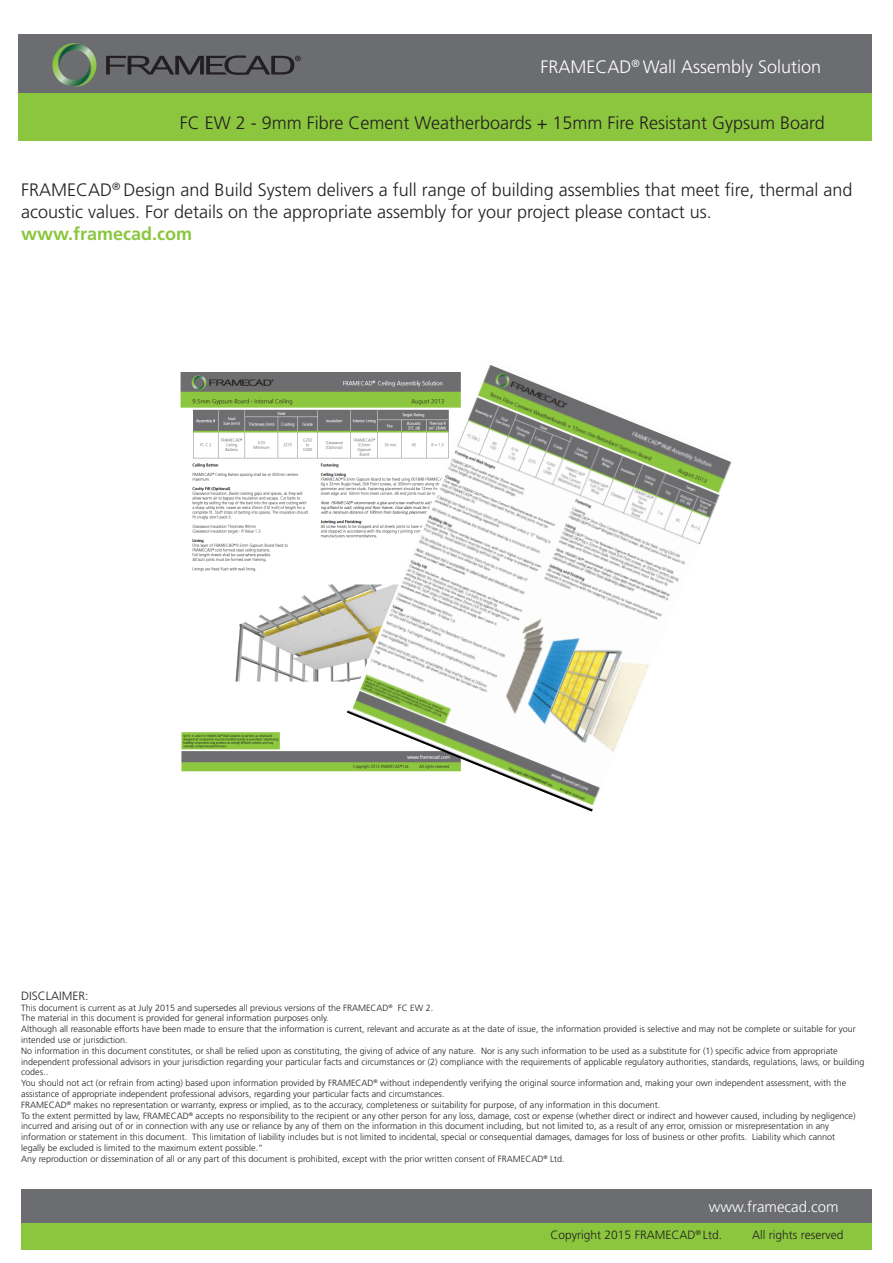
<style>
.page{position:relative;width:893px;height:1263px;background:#fff}
.page>*{position:absolute;margin:0;border:0;box-sizing:border-box;transform-origin:0 0}
.t1{font:300 18px/21.6px "Frutiger LT Std";color:#231f20}
.t2{font:300 18px "Frutiger LT Std";color:#fff}
.t3{font:700 18px "Frutiger LT Std";color:#8bc63e}
.t4{font:300 15px "Frutiger LT Std";color:#fff}
.t5{font:300 12px "Frutiger LT Std";color:#231f20}
.t6{font:300 9px/10.8px "Frutiger LT Std";color:#231f20}
</style>
<div class="page">
<div style="left:18px;top:34px;width:854px;height:61px;background:#6c6d70"></div>
<div style="left:18px;top:94px;width:854px;height:47px;background:#8bc63e"></div>
<svg style="left:52px;top:43px;width:45px;height:44px"></svg>
<svg style="left:106px;top:55px;width:195px;height:20px"></svg>
<div style="left:21px;top:1189px;width:851px;height:35px;background:#6c6d70"></div>
<div style="left:21px;top:1223px;width:851px;height:27px;background:#8bc63e"></div>
<img style="left:180px;top:372px;width:167px;height:400px">
<img style="left:347px;top:365px;width:385px;height:447px">
<p class="t2" style="left:540px;top:57px;width:282px">FRAMECAD<sup>®</sup> Wall Assembly Solution</p>
<p class="t1" style="left:180px;top:112px;width:647px">FC EW 2 - 9mm Fibre Cement Weatherboards + 15mm Fire Resistant Gypsum Board</p>
<p class="t1" style="left:21px;top:180px;width:833px">FRAMECAD<sup>®</sup> Design and Build System delivers a full range of building assemblies that meet fire, thermal and acoustic values. For details on the appropriate assembly for your project please contact us.</p>
<p class="t3" style="left:21px;top:223px;width:173px">www.framecad.com</p>
<p class="t5" style="left:21px;top:989px;width:69px">DISCLAIMER:</p>
<p class="t6" style="left:21px;top:1002px;width:413px">This document is current as at July 2015 and supersedes all previous versions of the FRAMECAD<sup>®</sup> FC EW 2.</p>
<p class="t6" style="left:21px;top:1013px;width:309px">The material in this document is provided for general information purposes only.</p>
<p class="t6" style="left:21px;top:1024px;width:836px">Although all reasonable efforts have been made to ensure that the information is current, relevant and accurate as at the date of issue, the information provided is selective and may not be complete or suitable for your intended use or jurisdiction.</p>
<p class="t6" style="left:21px;top:1045px;width:845px">No information in this document constitutes, or shall be relied upon as constituting, the giving of advice of any nature. Nor is any such information to be used as a substitute for (1) specific advice from appropriate independent professional advisors in your jurisdiction regarding your particular facts and circumstances or (2) compliance with the requirements of applicable regulatory authorities, standards, regulations, laws, or building codes..</p>
<p class="t6" style="left:21px;top:1078px;width:826px">You should not act (or refrain from acting) based upon information provided by FRAMECAD<sup>®</sup> without independently verifying the original source information and, making your own independent assessment, with the assistance of appropriate independent professional advisors, regarding your particular facts and circumstances.</p>
<p class="t6" style="left:21px;top:1099px;width:641px">FRAMECAD<sup>®</sup> makes no representation or warranty, express or implied, as to the accuracy, completeness or suitability for purpose, of any information in this document.</p>
<p class="t6" style="left:21px;top:1110px;width:836px">To the extent permitted by law, FRAMECAD<sup>®</sup> accepts no responsibility to the recipient or any other person for any loss, damage, cost or expense (whether direct or indirect and however caused, including by negligence) incurred and arising out of or in connection with any use or reliance by any of them on the information in this document including, but not limited to, as a result of any error, omission or misrepresentation in any information or statement in this document. This limitation of liability includes but is not limited to incidental, special or consequential damages, damages for loss of business or other profits. Liability which cannot legally be excluded is limited to the maximum extent possible.”</p>
<p class="t6" style="left:21px;top:1153px;width:545px">Any reproduction or dissemination of all or any part of this document is prohibited, except with the prior written consent of FRAMECAD<sup>®</sup> Ltd.</p>
<p class="t4" style="left:709px;top:1198px;width:132px">www.framecad.com</p>
<p class="t5" style="left:551px;top:1228px;width:173px">Copyright 2015 FRAMECAD<sup>®</sup> Ltd.</p>
<p class="t5" style="left:752px;top:1228px;width:93px">All rights reserved</p>
</div>
